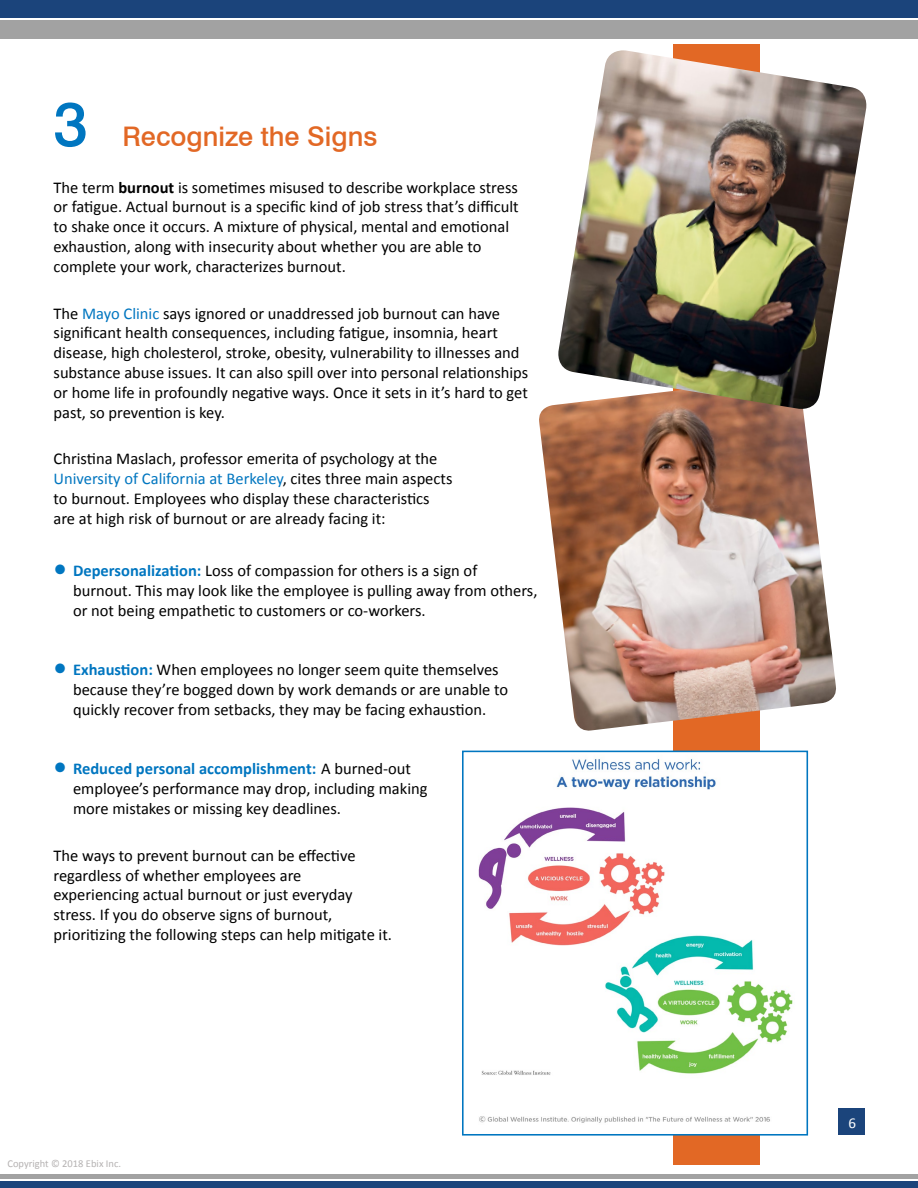
<style>
.page{position:relative;width:918px;height:1188px;background:#fff}
.page>*{position:absolute;margin:0;border:0;box-sizing:border-box;transform-origin:0 0}
.t1{font:500 61.95px "Swiss 721 BT";color:#0076c0}
.t2{font:500 27px "Swiss 721 BT";color:#e26825}
.t3{font:16.5px/19.8px "Calibri";color:#000}
.t4{font:15px "Calibri";color:#fff}
.t5{font:10.5px "Calibri";color:#b5b2b2}
.s1{font-weight:700}
.s2{color:#0076c0}
.s3{font-weight:700;font-size:27px;color:#0076c0}
.s4{font-weight:700;color:#0076c0}
</style>
<div class="page">
<div style="left:0;top:1181px;width:918px;height:7px;background:#1b447b"></div>
<div style="left:0;top:0;width:918px;height:18px;background:#1b447b"></div>
<div style="left:0;top:20px;width:918px;height:19px;background:#a2a2a2"></div>
<div style="left:0;top:1174px;width:918px;height:5px;background:#a2a2a2"></div>
<div style="left:838px;top:1108px;width:27px;height:27px;background:#1b447b"></div>
<div style="left:673px;top:44px;width:86px;height:1121px;background:#e26825"></div>
<img style="left:539px;top:404px;width:297px;height:328px">
<img style="left:556px;top:50px;width:311px;height:362px">
<img style="left:478px;top:754px;width:315px;height:379px">
<div style="left:462px;top:751px;width:346px;height:385px;border:2px solid #0076c0"></div>
<p class="t1" style="left:54px;top:86px;width:36px">3</p>
<p class="t2" style="left:122px;top:120px;width:256px">Recognize the Signs</p>
<p class="t3" style="left:54px;top:177px;width:467px">The term <span class="s1">burnout</span> is sometimes misused to describe workplace stress or fatigue. Actual burnout is a specific kind of job stress that’s difficult to shake once it occurs. A mixture of physical, mental and emotional exhaustion, along with insecurity about whether you are able to complete your work, characterizes burnout.</p>
<p class="t3" style="left:54px;top:303px;width:476px">The <span class="s2">Mayo Clinic</span> says ignored or unaddressed job burnout can have significant health consequences, including fatigue, insomnia, heart disease, high cholesterol, stroke, obesity, vulnerability to illnesses and substance abuse issues. It can also spill over into personal relationships or home life in profoundly negative ways. Once it sets in it’s hard to get past, so prevention is key.</p>
<p class="t3" style="left:54px;top:449px;width:400px">Christina Maslach, professor emerita of psychology at the <span class="s2">University of California at Berkeley</span>, cites three main aspects to burnout. Employees who display these characteristics are at high risk of burnout or are already facing it:</p>
<p class="t3" style="left:73px;top:561px;width:466px;text-indent:-20px"><span class="s3">•</span> <span class="s4">Depersonalization:</span> Loss of compassion for others is a sign of burnout. This may look like the employee is pulling away from others, or not being empathetic to customers or co-workers.</p>
<p class="t3" style="left:73px;top:660px;width:437px;text-indent:-20px"><span class="s3">•</span> <span class="s4">Exhaustion:</span> When employees no longer seem quite themselves because they’re bogged down by work demands or are unable to quickly recover from setbacks, they may be facing exhaustion.</p>
<p class="t3" style="left:73px;top:759px;width:356px;text-indent:-20px"><span class="s3">•</span> <span class="s4">Reduced personal accomplishment:</span> A burned-out employee’s performance may drop, including making more mistakes or missing key deadlines.</p>
<p class="t3" style="left:54px;top:846px;width:340px">The ways to prevent burnout can be effective regardless of whether employees are<br>experiencing actual burnout or just everyday stress. If you do observe signs of burnout, prioritizing the following steps can help mitigate it.</p>
<p class="t5" style="left:8px;top:1157px;width:115px">Copyright © 2018 Ebix Inc.</p>
<p class="t4" style="left:848px;top:1114px;width:9px">6</p>
</div>
